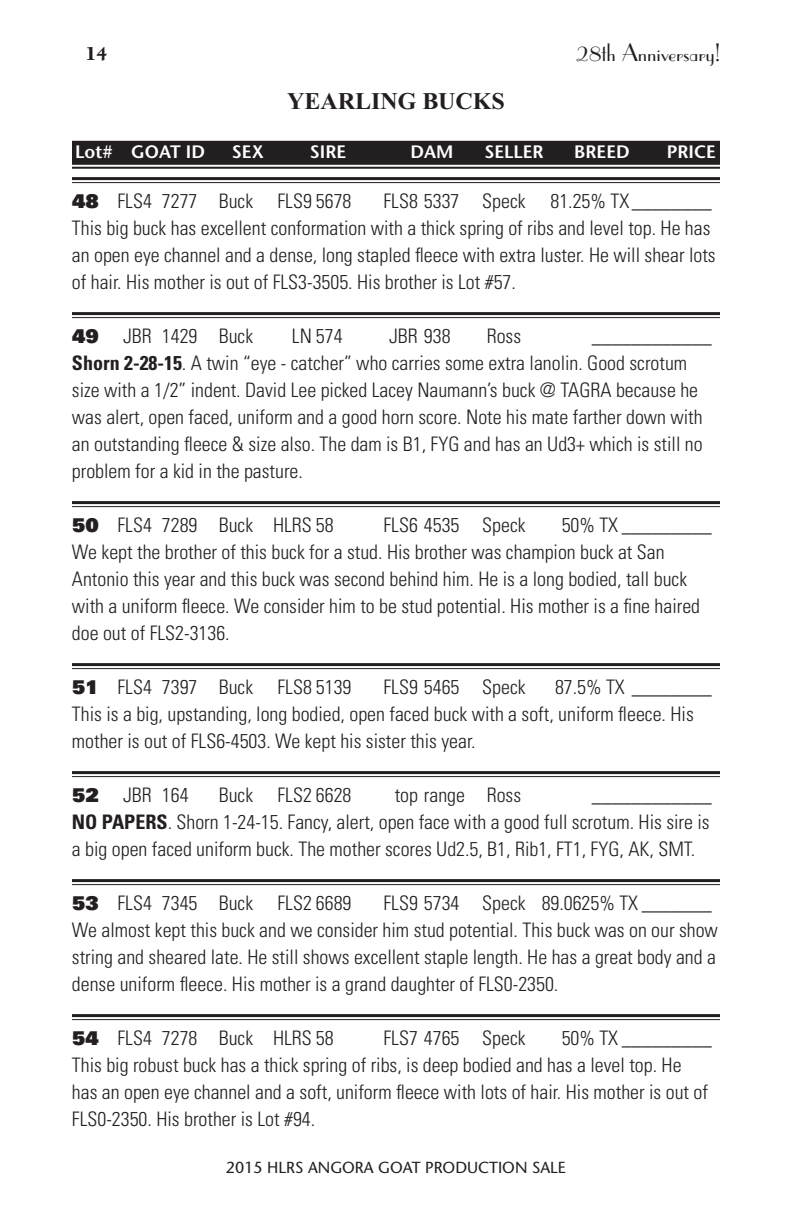
<style>
.page{position:relative;width:792px;height:1224px;background:#fff}
.page>*{position:absolute;margin:0;border:0;box-sizing:border-box;transform-origin:0 0}
.t1{font:24px "Parisian BT";color:#231f20}
.t2{font:700 24px "Times New Roman";color:#231f20}
.t3{font:300 condensed 20px/27px "Univers";color:#231f20}
.t4{font:900 20px "Berkeley";color:#231f20}
.t5{font:600 18px "Stone Sans";color:#fff}
.t6{font:16px "Stone Sans";color:#231f20}
.s1{font-weight:900;font-stretch:normal;font-size:19px}
.s2{font-weight:700}
</style>
<div class="page">
<div style="left:72px;top:141px;width:648px;height:24px;background:#231f20"></div>
<hr style="left:72px;top:167px;width:648px;height:2px;background:#231f20">
<div style="left:72px;top:177px;width:648px;height:6px;background:#f4f4f4"></div>
<hr style="left:72px;top:177px;width:648px;height:3px;background:#231f20">
<hr style="left:72px;top:182px;width:648px;height:1px;background:#231f20">
<div style="left:72px;top:312px;width:648px;height:6px;background:#f4f4f4"></div>
<hr style="left:72px;top:312px;width:648px;height:3px;background:#231f20">
<hr style="left:72px;top:317px;width:648px;height:1px;background:#231f20">
<div style="left:72px;top:501px;width:648px;height:6px;background:#f4f4f4"></div>
<hr style="left:72px;top:501px;width:648px;height:3px;background:#231f20">
<hr style="left:72px;top:506px;width:648px;height:1px;background:#231f20">
<div style="left:72px;top:663px;width:648px;height:6px;background:#f4f4f4"></div>
<hr style="left:72px;top:663px;width:648px;height:3px;background:#231f20">
<hr style="left:72px;top:668px;width:648px;height:1px;background:#231f20">
<div style="left:72px;top:771px;width:648px;height:6px;background:#f4f4f4"></div>
<hr style="left:72px;top:771px;width:648px;height:3px;background:#231f20">
<hr style="left:72px;top:776px;width:648px;height:1px;background:#231f20">
<div style="left:72px;top:879px;width:648px;height:6px;background:#f4f4f4"></div>
<hr style="left:72px;top:879px;width:648px;height:3px;background:#231f20">
<hr style="left:72px;top:884px;width:648px;height:1px;background:#231f20">
<div style="left:72px;top:1014px;width:648px;height:6px;background:#f4f4f4"></div>
<hr style="left:72px;top:1014px;width:648px;height:3px;background:#231f20">
<hr style="left:72px;top:1019px;width:648px;height:1px;background:#231f20">
<p class="t4" style="left:85px;top:43px;width:24px">14</p>
<p class="t2" style="left:287px;top:87px;width:219px">YEARLING BUCKS</p>
<p class="t1" style="left:577px;top:37px;width:145px">28th Anniversary!</p>
<p class="t5" style="left:75px;top:141px;width:131px">Lot# GOAT ID</p>
<p class="t5" style="left:232px;top:141px;width:34px">SEX</p>
<p class="t5" style="left:310px;top:141px;width:38px">SIRE</p>
<p class="t5" style="left:411px;top:141px;width:44px">DAM</p>
<p class="t5" style="left:484px;top:141px;width:61px">SELLER</p>
<p class="t5" style="left:574px;top:141px;width:57px">BREED</p>
<p class="t5" style="left:667px;top:141px;width:51px">PRICE</p>
<p class="t3" style="left:72px;top:187px;width:645px;text-indent:312px">FLS8 5337 Speck 81.25% TX ________ This big buck has excellent conformation with a thick spring of ribs and level top. He has an open eye channel and a dense, long stapled fleece with extra luster. He will shear lots of hair. His mother is out of FLS3-3505. His brother is Lot #57.</p>
<p class="t3" style="left:72px;top:322px;width:183px"><span class="s1">49</span> JBR 1429 Buck</p>
<p class="t3" style="left:292px;top:322px;width:52px">LN 574</p>
<p class="t3" style="left:389px;top:322px;width:63px">JBR 938</p>
<p class="t3" style="left:487px;top:322px;width:36px">Ross</p>
<p class="t3" style="left:72px;top:322px;width:641px;text-indent:520px">____________ <span class="s2">Shorn 2-28-15</span>. A twin “eye - catcher” who carries some extra lanolin. Good scrotum size with a 1/2” indent. David Lee picked Lacey Naumann’s buck @ TAGRA because he was alert, open faced, uniform and a good horn score. Note his mate farther down with an outstanding fleece &amp; size also. The dam is B1, FYG and has an Ud3+ which is still no problem for a kid in the pasture.</p>
<p class="t3" style="left:72px;top:511px;width:263px"><span class="s1">50</span> FLS4 7289 Buck HLRS 58</p>
<p class="t3" style="left:384px;top:511px;width:144px">FLS6 4535 Speck</p>
<p class="t3" style="left:72px;top:187px;width:281px"><span class="s1">48</span> FLS4 7277 Buck FLS9 5678</p>
<p class="t3" style="left:72px;top:511px;width:641px;text-indent:490px">50% TX _________ We kept the brother of this buck for a stud. His brother was champion buck at San Antonio this year and this buck was second behind him. He is a long bodied, tall buck with a uniform fleece. We consider him to be stud potential. His mother is a fine haired doe out of FLS2-3136.</p>
<p class="t3" style="left:72px;top:673px;width:281px"><span class="s1">51</span> FLS4 7397 Buck FLS8 5139</p>
<p class="t3" style="left:384px;top:673px;width:144px">FLS9 5465 Speck</p>
<p class="t3" style="left:72px;top:673px;width:641px;text-indent:483px">87.5% TX ________<br>This is a big, upstanding, long bodied, open faced buck with a soft, uniform fleece. His mother is out of FLS6-4503. We kept his sister this year.</p>
<p class="t3" style="left:72px;top:781px;width:118px"><span class="s1">52</span> JBR 164</p>
<p class="t3" style="left:219px;top:781px;width:134px">Buck FLS2 6628</p>
<p class="t3" style="left:395px;top:781px;width:128px">top range Ross</p>
<p class="t3" style="left:72px;top:781px;width:641px;text-align:justify;text-indent:520px">____________ <span class="s2">NO PAPERS</span>. Shorn 1-24-15. Fancy, alert, open face with a good full scrotum. His sire is a big open faced uniform buck. The mother scores Ud2.5, B1, Rib1, FT1, FYG, AK, SMT.</p>
<p class="t3" style="left:72px;top:889px;width:281px"><span class="s1">53</span> FLS4 7345 Buck FLS2 6689</p>
<p class="t3" style="left:72px;top:889px;width:647px;text-indent:312px">FLS9 5734 Speck 89.0625% TX _______ We almost kept this buck and we consider him stud potential. This buck was on our show string and sheared late. He still shows excellent staple length. He has a great body and a dense uniform fleece. His mother is a grand daughter of FLS0-2350.</p>
<p class="t3" style="left:72px;top:1024px;width:263px"><span class="s1">54</span> FLS4 7278 Buck HLRS 58</p>
<p class="t3" style="left:384px;top:1024px;width:144px">FLS7 4765 Speck</p>
<p class="t3" style="left:72px;top:1024px;width:641px;text-indent:490px">50% TX _________ This big robust buck has a thick spring of ribs, is deep bodied and has a level top. He has an open eye channel and a soft, uniform fleece with lots of hair. His mother is out of FLS0-2350. His brother is Lot #94.</p>
<p class="t6" style="left:226px;top:1157px;width:341px">2015 HLRS ANGORA GOAT PRODUCTION SALE</p>
</div>
